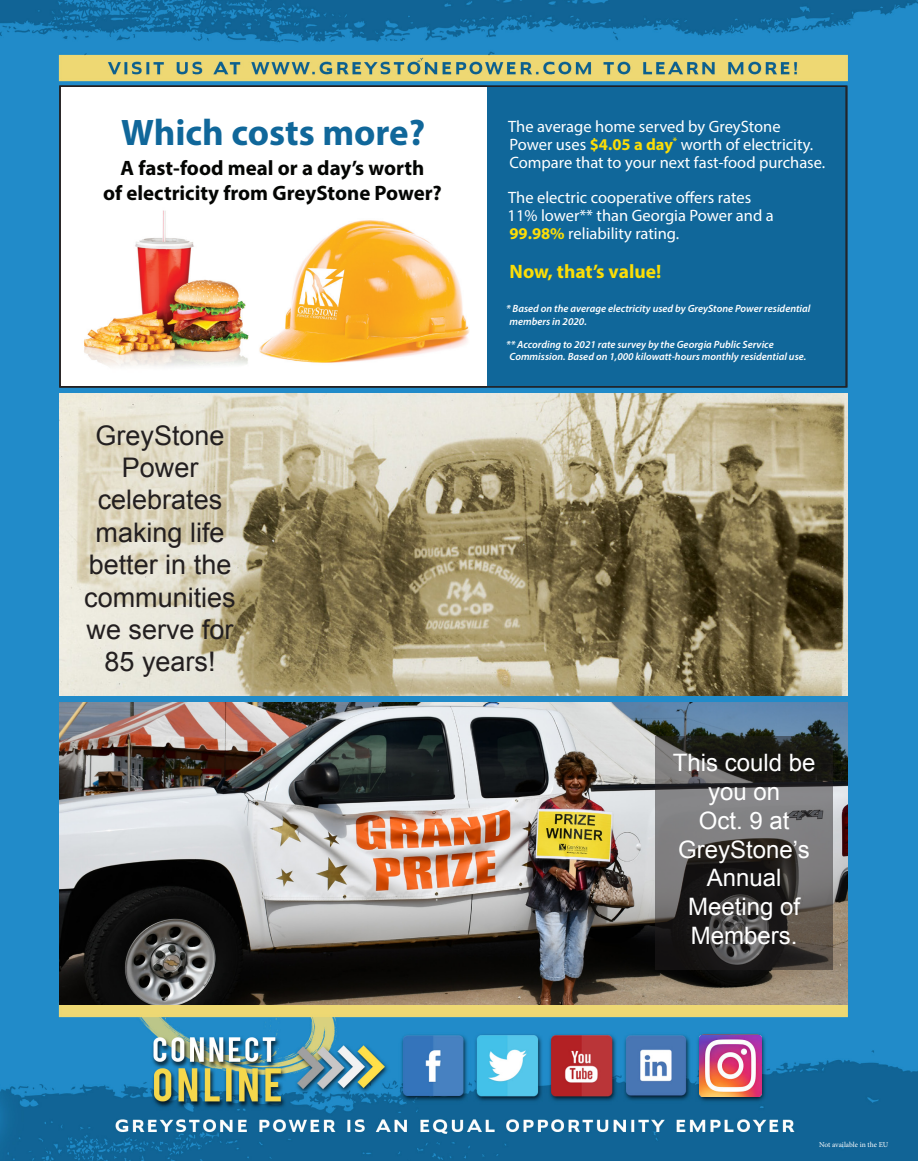
<style>
.page{position:relative;width:918px;height:1161px;background:#fff}
.page>*{position:absolute;margin:0;border:0;box-sizing:border-box;transform-origin:0 0}
.t1{font:700 37.05px "Myriad Pro";color:#10679a}
.t2{font:27px/32.4px "Arial";color:#231f20;text-align:center}
.t3{font:24px/28.8px "Arial";color:#fff;text-align:center}
.t4{font:700 20.85px/25px "Myriad Pro";color:#040503;text-align:center}
.t5{font:700 19.5px "Myriad Pro";color:#fbdd07}
.t6{font:16.5px/18px "Myriad Pro";color:#fff}
.t7{font:italic 600 10.5px/12.6px "Myriad Pro";color:#fff}
.t8{font:7.5px "Minion Pro";color:#fff}
.s1{font-weight:700;color:#fbdd07}
</style>
<div class="page">
<img style="left:0;top:0;width:918px;height:1161px">
<div style="left:60px;top:86px;width:787px;height:301px;background:#fff"></div>
<img style="left:84px;top:210px;width:165px;height:157px">
<img style="left:259px;top:220px;width:211px;height:143px">
<div style="left:488px;top:86px;width:359px;height:302px;background:#10679a"></div>
<img style="left:59px;top:702px;width:789px;height:302px">
<svg style="left:655px;top:737px;width:178px;height:233px;background:#4a4847"></svg>
<img style="left:699px;top:1035px;width:63px;height:61px">
<img style="left:59px;top:394px;width:789px;height:302px">
<p class="t1" style="left:121px;top:109px;width:306px">Which costs more?</p>
<p class="t6" style="left:508px;top:117px;width:319px">The average home served by GreyStone<br>Power uses <span class="s1">$4.05 a day</span><sup>*</sup> worth of electricity.<br>Compare that to your next fast-food purchase.</p>
<p class="t6" style="left:508px;top:189px;width:268px">The electric cooperative offers rates<br>11% lower** than Georgia Power and a<br><span class="s1">99.98%</span> reliability rating.</p>
<p class="t5" style="left:510px;top:259px;width:153px">Now, that’s value!</p>
<p class="t7" style="left:510px;top:302px;width:303px;text-indent:-3px">* Based on the average electricity used by GreyStone Power residential members in 2020.</p>
<p class="t7" style="left:509px;top:338px;width:298px;text-indent:-3px">** According to 2021 rate survey by the Georgia Public Service<br>Commission. Based on 1,000 kilowatt-hours monthly residential use.</p>
<p class="t4" style="left:103px;top:155px;width:340px">A fast-food meal or a day’s worth<br>of electricity from GreyStone Power?</p>
<p class="t2" style="left:84px;top:419px;width:153px">GreyStone<br>Power celebrates making life better in the communities we serve for<br>85 years!</p>
<h3 class="t3" style="left:673px;top:749px;width:144px">This could be you on<br>Oct. 9 at<br>GreyStone’s<br>Annual<br>Meeting of<br>Members.</h3>
<p class="t8" style="left:819px;top:1140px;width:71px">Not available in the EU</p>
</div>
